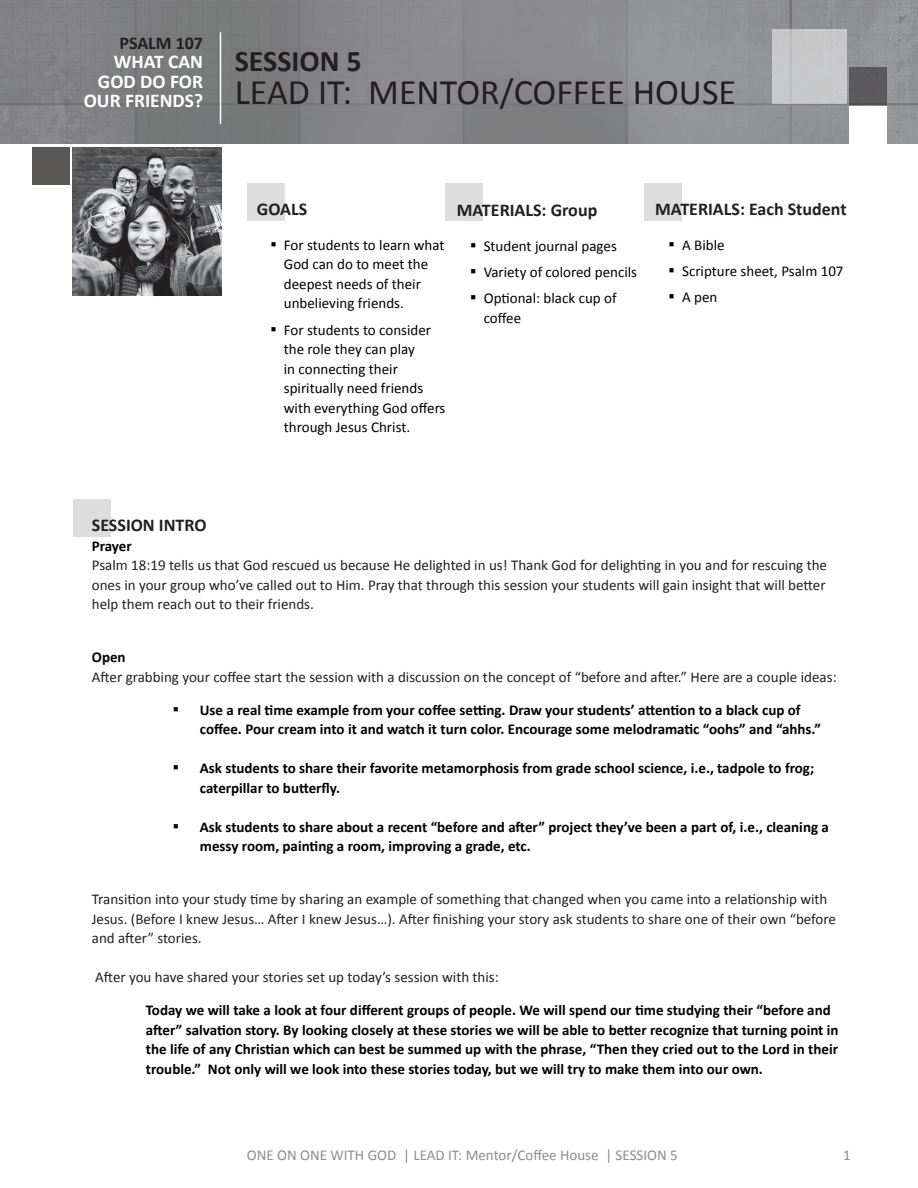
<style>
.page{position:relative;width:918px;height:1188px;background:#fff}
.page>*{position:absolute;margin:0;border:0;box-sizing:border-box;transform-origin:0 0}
.t1{font:36px "Calibri";color:#231f20}
.t2{font:700 30px "Calibri";color:#231f20}
.t3{font:700 19.5px "Calibri";color:#fff}
.t4{font:700 18px "Calibri";color:#231f20}
.List_Paragraph{font:700 15px/19.5px "Calibri";color:#000}
.t5{font:15px/19.5px "Calibri";color:#231f20;text-align:justify}
.t6{font:15px/19.5px "Calibri";color:#000}
.t7{font:15px "Calibri";color:#8e8d8e}
.s1{font-size:18px}
.s2{font-weight:400;font-size:18px}
</style>
<div class="page">
<img style="left:0;top:0;width:918px;height:144px">
<div style="left:850px;top:107px;width:37px;height:37px;background:#fff"></div>
<hr style="left:220px;top:32px;width:1px;height:92px;background:#fff">
<img style="left:72px;top:147px;width:149px;height:149px">
<div style="left:772px;top:29px;width:75px;height:75px;background:#c8c8c9"></div>
<div style="left:850px;top:67px;width:37px;height:37px;background:#5c5a5c"></div>
<div style="left:32px;top:147px;width:37px;height:37px;background:#5a5757"></div>
<div style="left:74px;top:499px;width:37px;height:37px;background:#ddd"></div>
<div style="left:446px;top:184px;width:37px;height:37px;background:#ddd"></div>
<div style="left:247px;top:184px;width:38px;height:37px;background:#ddd"></div>
<div style="left:645px;top:183px;width:37px;height:37px;background:#ddd"></div>
<p class="t4" style="left:120px;top:31px;width:85px">PSALM 107</p>
<p class="t3" style="left:114px;top:49px;width:91px">WHAT CAN</p>
<p class="t3" style="left:98px;top:69px;width:107px">GOD DO FOR</p>
<p class="t3" style="left:84px;top:88px;width:121px">OUR FRIENDS?</p>
<p class="t2" style="left:235px;top:42px;width:128px">SESSION 5</p>
<p class="t1" style="left:235px;top:70px;width:503px">LEAD IT: MENTOR/COFFEE HOUSE</p>
<p class="t4" style="left:257px;top:198px;width:52px">GOALS</p>
<p class="t6" style="left:284px;top:235px;width:162px;text-indent:-14px"><span class="s1">▪</span> For students to learn what<br>God can do to meet the deepest needs of their unbelieving friends.</p>
<p class="t6" style="left:284px;top:320px;width:163px;text-indent:-14px"><span class="s1">▪</span> For students to consider the role they can play<br>in connecting their spiritually need friends with everything God offers through Jesus Christ.</p>
<p class="t4" style="left:457px;top:199px;width:142px">MATERIALS: Group</p>
<p class="t6" style="left:470px;top:236px;width:148px"><span class="s1">▪</span> Student journal pages</p>
<p class="t6" style="left:470px;top:262px;width:168px"><span class="s1">▪</span> Variety of colored pencils</p>
<p class="t6" style="left:484px;top:288px;width:134px;text-indent:-14px"><span class="s1">▪</span> Optional: black cup of coffee</p>
<p class="t4" style="left:655px;top:198px;width:193px">MATERIALS: Each Student</p>
<p class="t6" style="left:669px;top:235px;width:57px"><span class="s1">▪</span> A Bible</p>
<p class="t6" style="left:669px;top:261px;width:176px"><span class="s1">▪</span> Scripture sheet, Psalm 107</p>
<p class="t6" style="left:669px;top:288px;width:50px"><span class="s1">▪</span> A pen</p>
<p class="t4" style="left:92px;top:514px;width:116px">SESSION INTRO</p>
<p class="List_Paragraph" style="left:92px;top:536px;width:41px">Prayer</p>
<p class="t5" style="left:92px;top:555px;width:737px">Psalm 18:19 tells us that God rescued us because He delighted in us! Thank God for delighting in you and for rescuing the ones in your group who’ve called out to Him. Pray that through this session your students will gain insight that will better help them reach out to their friends.</p>
<p class="List_Paragraph" style="left:92px;top:647px;width:35px">Open</p>
<p class="t5" style="left:92px;top:667px;width:746px">After grabbing your coffee start the session with a discussion on the concept of “before and after.” Here are a couple ideas:</p>
<p class="List_Paragraph" style="left:200px;top:700px;width:623px;text-indent:-27px"><span class="s2">▪</span> Use a real time example from your coffee setting. Draw your students’ attention to a black cup of coffee. Pour cream into it and watch it turn color. Encourage some melodramatic “oohs” and “ahhs.”</p>
<p class="List_Paragraph" style="left:200px;top:758px;width:616px;text-indent:-27px"><span class="s2">▪</span> Ask students to share their favorite metamorphosis from grade school science, i.e., tadpole to frog; caterpillar to butterfly.</p>
<p class="List_Paragraph" style="left:200px;top:817px;width:631px;text-indent:-27px"><span class="s2">▪</span> Ask students to share about a recent “before and after” project they’ve been a part of, i.e., cleaning a messy room, painting a room, improving a grade, etc.</p>
<p class="t5" style="left:92px;top:890px;width:746px;text-align:left">Transition into your study time by sharing an example of something that changed when you came into a relationship with<br>Jesus. (Before I knew Jesus… After I knew Jesus…). After finishing your story ask students to share one of their own “before and after” stories.</p>
<p class="t5" style="left:95px;top:968px;width:405px">After you have shared your stories set up today’s session with this:</p>
<p class="List_Paragraph" style="left:146px;top:1000px;width:694px">Today we will take a look at four different groups of people. We will spend our time studying their “before and after” salvation story. By looking closely at these stories we will be able to better recognize that turning point in the life of any Christian which can best be summed up with the phrase, “Then they cried out to the Lord in their trouble.” Not only will we look into these stories today, but we will try to make them into our own.</p>
<p class="t7" style="left:247px;top:1146px;width:433px">ONE ON ONE WITH GOD | LEAD IT: Mentor/Coffee House | SESSION 5</p>
<p class="t7" style="left:843px;top:1146px;width:9px">1</p>
</div>
